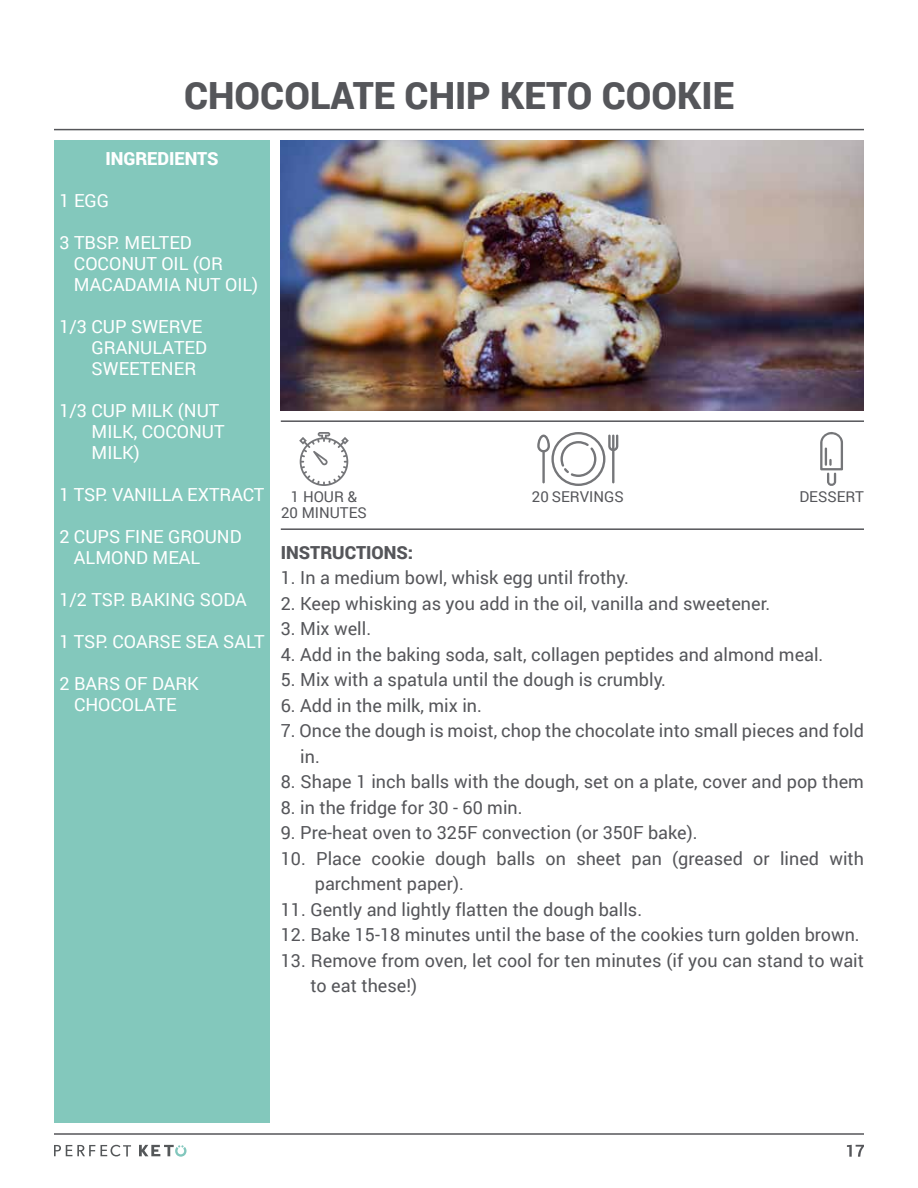
<style>
.page{position:relative;width:918px;height:1188px;background:#fff}
.page>*{position:absolute;margin:0;border:0;box-sizing:border-box;transform-origin:0 0}
.t1{font:900 37.5px "Roboto";color:#55565a}
.t2{font:18px/25.5px "Roboto";color:#55565a}
.t3{font:18px/21px "Roboto";color:#fff}
.t4{font:900 18px "Roboto";color:#55565a}
.t5{font:900 18px "Roboto";color:#fff}
.t6{font:15px "Roboto";color:#55565a}
</style>
<div class="page">
<hr style="left:54px;top:129px;width:810px;height:1px;background:#55565a">
<div style="left:54px;top:140px;width:216px;height:983px;background:#83c8bc"></div>
<img style="left:281px;top:140px;width:583px;height:270px">
<hr style="left:281px;top:420px;width:583px;height:2px;background:#55565a">
<hr style="left:54px;top:1133px;width:810px;height:2px;background:#55565a">
<svg style="left:537px;top:432px;width:81px;height:54px"></svg>
<svg style="left:54px;top:1145px;width:41px;height:11px"></svg>
<svg style="left:101px;top:1145px;width:30px;height:12px"></svg>
<svg style="left:139px;top:1145px;width:48px;height:12px"></svg>
<svg style="left:820px;top:432px;width:23px;height:54px"></svg>
<svg style="left:299px;top:432px;width:50px;height:54px"></svg>
<hr style="left:281px;top:528px;width:583px;height:2px;background:#55565a">
<svg style="left:847px;top:1145px;width:17px;height:12px"></svg>
<h1 class="t1" style="left:184px;top:69px;width:50px">CHOCO</h1>
<h1 class="t1" style="left:310px;top:69px;width:140px">LATE CHIP</h1>
<h1 class="t1" style="left:500px;top:69px;width:47px">KETO</h1>
<h1 class="t1" style="left:602px;top:69px;width:47px">COOKIE</h1>
<p class="t5" style="left:105px;top:146px;width:114px">INGREDIENTS</p>
<p class="t3" style="left:59px;top:189px;width:51px">1 egg</p>
<p class="t3" style="left:74px;top:231px;width:186px;text-indent:-15px">3 tbsp. m elted coconut oil (or macadam ia nut oil)</p>
<p class="t3" style="left:92px;top:315px;width:117px;text-indent:-32px">1/3 cup Swerve granulated sweetener</p>
<p class="t3" style="left:92px;top:399px;width:122px;text-indent:-32px">1/3 cup mi lk (nut mi lk, coconut m ilk)</p>
<p class="t3" style="left:59px;top:483px;width:207px">1 tsp. vanilla extract</p>
<p class="t3" style="left:74px;top:525px;width:169px;text-indent:-15px">2 cups fine ground almond meal</p>
<p class="t3" style="left:59px;top:588px;width:187px">1/2 tsp. baki ng soda</p>
<p class="t3" style="left:59px;top:630px;width:207px">1 tsp. coarse sea salt</p>
<p class="t3" style="left:59px;top:672px;width:141px;text-align:center">2 bars of dark ch ocolate</p>
<p class="t6" style="left:291px;top:486px;width:68px">1 hour &amp;</p>
<p class="t6" style="left:799px;top:486px;width:66px">dessert</p>
<p class="t6" style="left:281px;top:502px;width:87px">20 m inutes</p>
<p class="t6" style="left:532px;top:486px;width:93px">20 servings</p>
<p class="t4" style="left:281px;top:540px;width:75px">INSTRUCTIO</p>
<p class="t4" style="left:384px;top:540px;width:31px">NS:</p>
<p class="t2" style="left:281px;top:565px;width:350px">1. In a medium bowl, whisk egg until frothy.</p>
<p class="t2" style="left:281px;top:590px;width:491px">2. Keep whisking as you add in the oil, vanilla and sweetener.</p>
<p class="t2" style="left:281px;top:616px;width:92px">3. Mix well.</p>
<p class="t2" style="left:281px;top:641px;width:544px">4. Add in the baking soda, salt, collagen peptides and almond meal.</p>
<p class="t2" style="left:281px;top:667px;width:387px">5. Mix with a spatula until the dough is crumbly.</p>
<p class="t2" style="left:281px;top:692px;width:203px">6. Add in the milk, mix in.</p>
<p class="t2" style="left:300px;top:718px;width:565px;text-indent:-19px">7. Once the dough is moist, chop the chocolate into small pieces and fold in.</p>
<p class="t2" style="left:281px;top:769px;width:585px">8. Shape 1 inch balls with the dough, set on a plate, cover and pop them</p>
<p class="t2" style="left:281px;top:794px;width:243px">8. in the fridge for 30 - 60 min.</p>
<p class="t2" style="left:281px;top:820px;width:418px">9. Pre-heat oven to 325F convection (or 350F bake).</p>
<p class="t2" style="left:315px;top:845px;width:551px;text-indent:-34px">10. Place cookie dough balls on sheet pan (greased or lined with parchment paper).</p>
<p class="t2" style="left:281px;top:896px;width:363px">11. Gently and lightly flatten the dough balls.</p>
<p class="t2" style="left:281px;top:922px;width:580px">12. Bake 15-18 minutes until the base of the cookies turn golden brown.</p>
<p class="t2" style="left:310px;top:947px;width:555px;text-indent:-30px">13. Remove from oven, let cool for ten minutes (if you can stand to wait to eat these!)</p>
</div>
